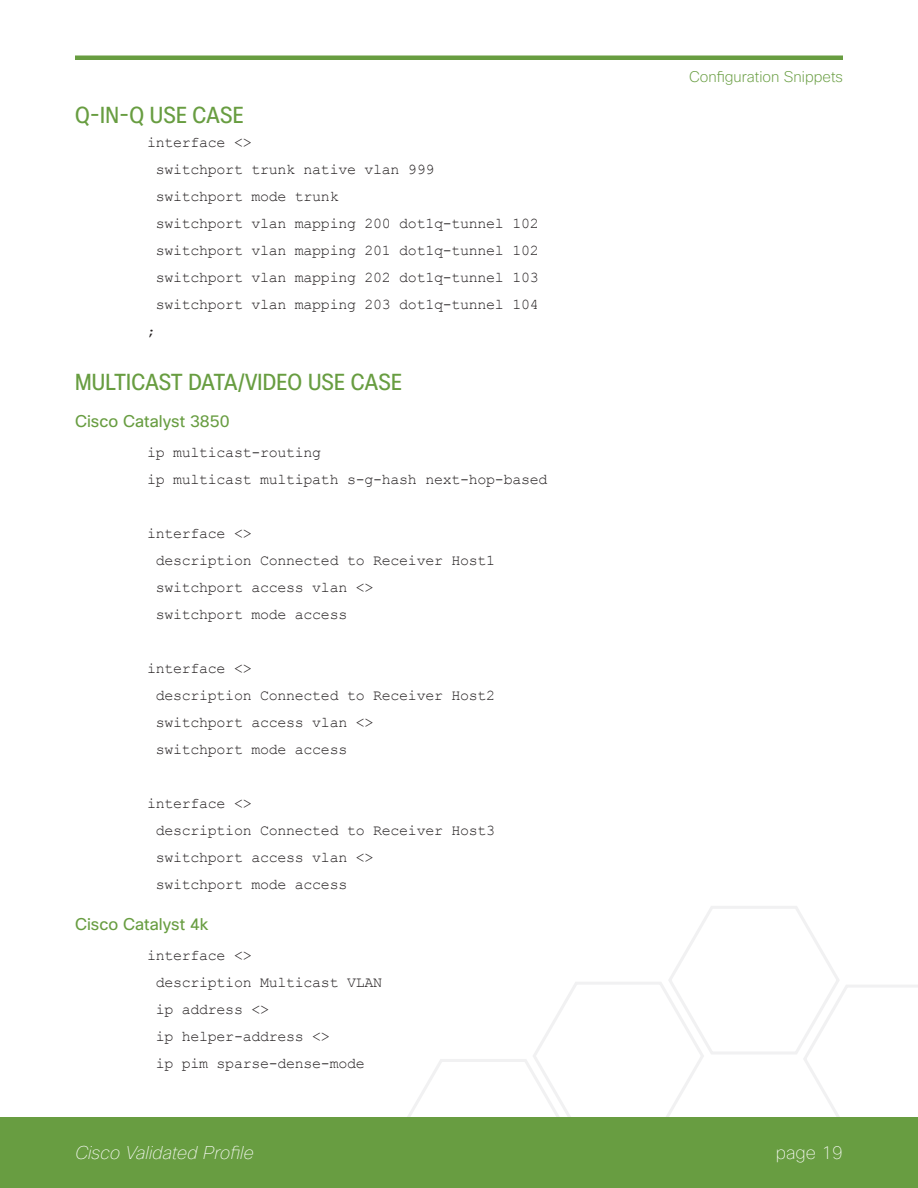
<style>
.page{position:relative;width:918px;height:1188px;background:#fff}
.page>*{position:absolute;margin:0;border:0;box-sizing:border-box;transform-origin:0 0}
.t1{font:condensed 22.5px "Cisco Sans";letter-spacing:.01em;color:#689d41}
.t2{font:italic 100 18px "Cisco Sans";color:#fff}
.t3{font:100 18px "Cisco Sans";color:#fff}
.t4{font:16.5px "Cisco Sans";color:#689d41}
.t5{font:15px/27px "Courier New";letter-spacing:-.02em;color:#231f20}
.t6{font:200 15px "Cisco Sans";color:#689d41}
</style>
<div class="page">
<svg style="left:396px;top:906px;width:522px;height:212px"></svg>
<div style="left:0;top:1118px;width:918px;height:70px;background:#689d41"></div>
<hr style="left:75px;top:56px;width:768px;height:4px;background:#689d41">
<h1 class="t1" style="left:75px;top:100px;width:170px">Q-IN-Q USE CASE</h1>
<p class="t5" style="left:147px;top:128px;width:106px">interface &lt;&gt;</p>
<p class="t5" style="left:156px;top:155px;width:280px">switchport trunk native vlan 999</p>
<p class="t5" style="left:156px;top:182px;width:184px">switchport mode trunk</p>
<p class="t5" style="left:156px;top:209px;width:385px">switchport vlan mapping 200 dot1q-tunnel 102</p>
<p class="t5" style="left:156px;top:236px;width:385px">switchport vlan mapping 201 dot1q-tunnel 102</p>
<p class="t5" style="left:156px;top:263px;width:385px">switchport vlan mapping 202 dot1q-tunnel 103</p>
<p class="t5" style="left:156px;top:290px;width:385px">switchport vlan mapping 203 dot1q-tunnel 104</p>
<p class="t5" style="left:147px;top:317px;width:10px">;</p>
<h1 class="t1" style="left:75px;top:367px;width:328px">MULTICAST DATA/VIDEO USE CASE</h1>
<p class="t4" style="left:75px;top:411px;width:156px">Cisco Catalyst 3850</p>
<p class="t5" style="left:147px;top:439px;width:402px">ip multicast-routing<br>ip multicast multipath s-g-hash next-hop-based</p>
<p class="t5" style="left:156px;top:520px;width:341px;text-indent:-9px">interface &lt;&gt;<br>description Connected to Receiver Host1 switchport access vlan &lt;&gt;<br>switchport mode access</p>
<p class="t5" style="left:156px;top:655px;width:341px;text-indent:-9px">interface &lt;&gt;<br>description Connected to Receiver Host2 switchport access vlan &lt;&gt;<br>switchport mode access</p>
<p class="t5" style="left:156px;top:790px;width:341px;text-indent:-9px">interface &lt;&gt;<br>description Connected to Receiver Host3 switchport access vlan &lt;&gt;<br>switchport mode access</p>
<p class="t4" style="left:75px;top:913px;width:135px">Cisco Catalyst 4k</p>
<p class="t5" style="left:156px;top:941px;width:228px;text-indent:-9px">interface &lt;&gt;<br>description Multicast VLAN ip address &lt;&gt;<br>ip helper-address &lt;&gt;<br>ip pim sparse-dense-mode</p>
<p class="t6" style="left:689px;top:68px;width:155px">Configuration Snippets</p>
<p class="t2" style="left:75px;top:1141px;width:180px">Cisco Validated Profile</p>
<p class="t3" style="left:776px;top:1141px;width:69px">page 19</p>
</div>
